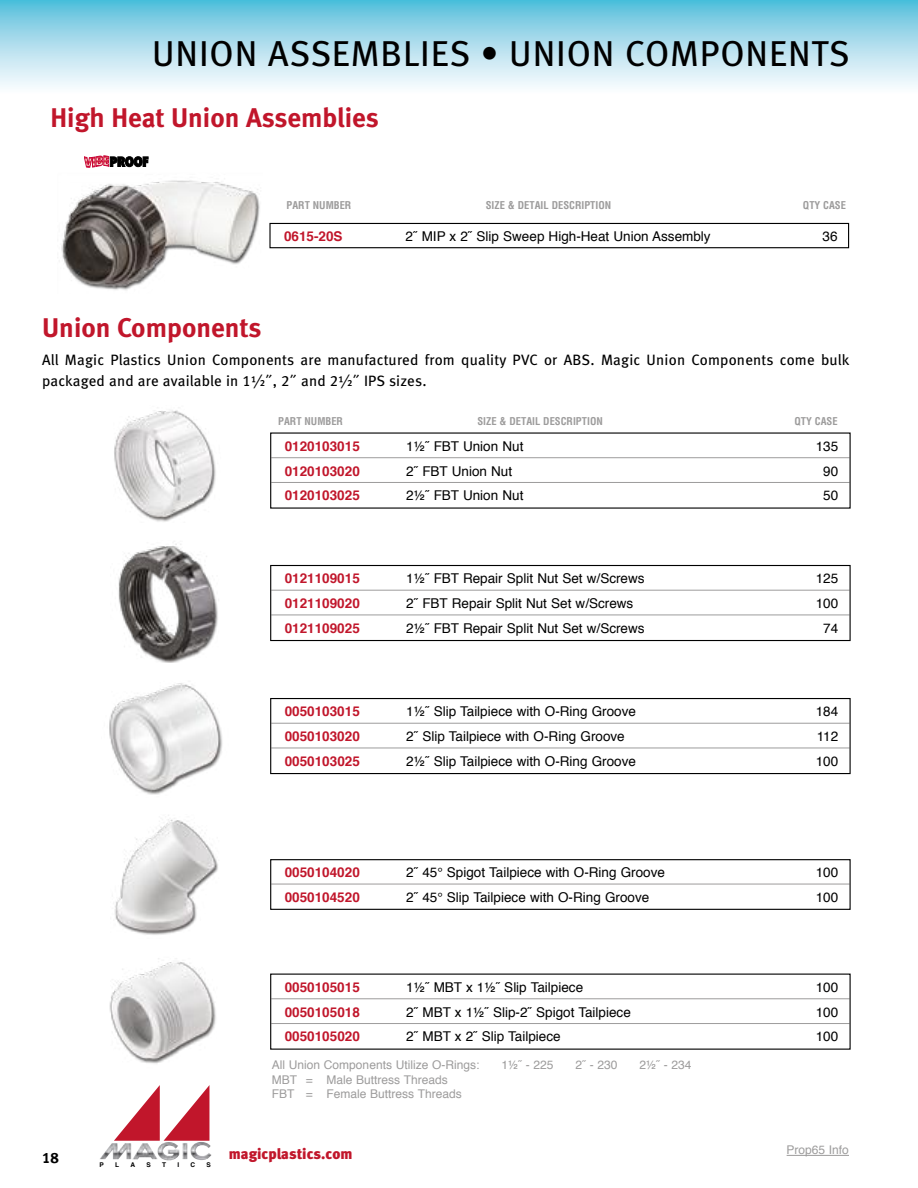
<style>
.page{position:relative;width:918px;height:1188px;background:#fff}
.page>*{position:absolute;margin:0;border:0;box-sizing:border-box;transform-origin:0 0}
.t1{font:36px "Meta Book LF";letter-spacing:.025em;color:#000}
.t2{font:27px "Meta Bold LF";color:#c1162b}
.t3{font:15px/21px "Meta Book LF";letter-spacing:.015em;color:#000}
.t4{font:15px "Meta Black LF";color:#c1162b}
.t5{font:15px "Meta Bold LF";color:#000}
.t6{font:13.5px "Helvetica";color:#000}
.t7{font:700 13.5px "Helvetica";color:#c1162b}
.t8{font:12px/14.4px "Helvetica";color:#9d9c9c}
.t9{font:700 condensed 10.5px "Helvetica";color:#9d9c9c}
.t10{font:700 6.45px "Helvetica";color:#000}
</style>
<div class="page">
<div style="left:0;top:0;width:918px;height:94px;background:linear-gradient(to bottom,#59bfdc,#fff)"></div>
<img style="left:100px;top:1142px;width:112px;height:18px">
<hr style="left:271px;top:457px;width:579px;height:1px;background:#9d9c9c">
<hr style="left:271px;top:482px;width:579px;height:1px;background:#9d9c9c">
<img style="left:114px;top:410px;width:102px;height:112px">
<hr style="left:271px;top:590px;width:579px;height:1px;background:#9d9c9c">
<hr style="left:271px;top:615px;width:579px;height:1px;background:#9d9c9c">
<div style="left:270px;top:565px;width:581px;height:76px;border:1px solid #000"></div>
<img style="left:118px;top:544px;width:100px;height:118px">
<hr style="left:271px;top:884px;width:579px;height:1px;background:#9d9c9c">
<div style="left:270px;top:859px;width:581px;height:51px;border:1px solid #000"></div>
<img style="left:114px;top:815px;width:104px;height:120px">
<hr style="left:271px;top:723px;width:579px;height:1px;background:#9d9c9c">
<hr style="left:271px;top:748px;width:579px;height:1px;background:#9d9c9c">
<div style="left:270px;top:698px;width:581px;height:76px;border:1px solid #000"></div>
<img style="left:109px;top:683px;width:114px;height:112px">
<hr style="left:271px;top:998px;width:579px;height:1px;background:#9d9c9c">
<hr style="left:271px;top:1023px;width:579px;height:1px;background:#9d9c9c">
<img style="left:109px;top:958px;width:107px;height:106px">
<div style="left:269px;top:223px;width:580px;height:25px;border:1px solid #000"></div>
<img style="left:61px;top:180px;width:199px;height:111px">
<svg style="left:84px;top:156px;width:64px;height:11px"></svg>
<hr style="left:787px;top:1155px;width:62px;height:1px;background:#9d9c9c">
<svg style="left:114px;top:1085px;width:95px;height:56px"></svg>
<h1 class="t1" style="left:152px;top:32px;width:699px">UNION ASSEMBLIES • UNION COMPONENTS</h1>
<h2 class="t2" style="left:51px;top:101px;width:330px">High Heat Union Assemblies</h2>
<p class="t9" style="left:287px;top:199px;width:66px">PART NUMBER</p>
<p class="t9" style="left:486px;top:199px;width:127px">SIZE &amp; DETAIL DESCRIPTION</p>
<p class="t9" style="left:803px;top:199px;width:45px">QTY CASE</p>
<p class="t7" style="left:284px;top:225px;width:60px">0615-20S</p>
<p class="t6" style="left:406px;top:226px;width:307px">2˝ MIP x 2˝ Slip Sweep High-Heat Union Assembly</p>
<p class="t6" style="left:823px;top:226px;width:17px">36</p>
<h2 class="t2" style="left:42px;top:312px;width:221px">Union Components</h2>
<p class="t3" style="left:42px;top:349px;width:809px">All Magic Plastics Union Components are manufactured from quality PVC or ABS. Magic Union Components come bulk packaged and are available in 1½˝, 2˝ and 2½˝ IPS sizes.</p>
<p class="t9" style="left:278px;top:415px;width:66px">PART NUMBER</p>
<p class="t9" style="left:477px;top:415px;width:127px">SIZE &amp; DETAIL DESCRIPTION</p>
<p class="t9" style="left:795px;top:415px;width:45px">QTY CASE</p>
<p class="t7" style="left:285px;top:435px;width:77px">0120103015</p>
<p class="t6" style="left:406px;top:436px;width:119px">1½˝ FBT Union Nut</p>
<p class="t6" style="left:816px;top:436px;width:24px">135</p>
<p class="t7" style="left:285px;top:460px;width:77px">0120103020</p>
<p class="t6" style="left:406px;top:460px;width:107px">2˝ FBT Union Nut</p>
<p class="t6" style="left:823px;top:460px;width:17px">90</p>
<p class="t7" style="left:285px;top:485px;width:77px">0120103025</p>
<p class="t6" style="left:406px;top:485px;width:119px">2½˝ FBT Union Nut</p>
<p class="t6" style="left:823px;top:485px;width:17px">50</p>
<p class="t7" style="left:285px;top:568px;width:77px">0121109015</p>
<p class="t6" style="left:406px;top:568px;width:240px">1½˝ FBT Repair Split Nut Set w/Screws</p>
<p class="t6" style="left:816px;top:568px;width:24px">125</p>
<p class="t7" style="left:285px;top:592px;width:77px">0121109020</p>
<p class="t6" style="left:406px;top:593px;width:229px">2˝ FBT Repair Split Nut Set w/Screws</p>
<p class="t6" style="left:816px;top:593px;width:24px">100</p>
<p class="t7" style="left:285px;top:617px;width:77px">0121109025</p>
<p class="t6" style="left:406px;top:618px;width:240px">2½˝ FBT Repair Split Nut Set w/Screws</p>
<p class="t6" style="left:823px;top:618px;width:17px">74</p>
<p class="t7" style="left:285px;top:701px;width:77px">0050103015</p>
<p class="t6" style="left:406px;top:701px;width:231px">1½˝ Slip Tailpiece with O-Ring Groove</p>
<p class="t6" style="left:816px;top:701px;width:24px">184</p>
<p class="t7" style="left:285px;top:725px;width:77px">0050103020</p>
<p class="t6" style="left:406px;top:726px;width:220px">2˝ Slip Tailpiece with O-Ring Groove</p>
<p class="t6" style="left:817px;top:726px;width:23px">112</p>
<p class="t7" style="left:285px;top:750px;width:77px">0050103025</p>
<p class="t6" style="left:406px;top:751px;width:231px">2½˝ Slip Tailpiece with O-Ring Groove</p>
<p class="t6" style="left:816px;top:751px;width:24px">100</p>
<p class="t7" style="left:285px;top:862px;width:77px">0050104020</p>
<p class="t6" style="left:406px;top:862px;width:260px">2˝ 45° Spigot Tailpiece with O-Ring Groove</p>
<p class="t6" style="left:816px;top:862px;width:24px">100</p>
<p class="t7" style="left:285px;top:886px;width:77px">0050104520</p>
<p class="t6" style="left:406px;top:887px;width:245px">2˝ 45° Slip Tailpiece with O-Ring Groove</p>
<p class="t6" style="left:816px;top:887px;width:24px">100</p>
<p class="t7" style="left:285px;top:976px;width:77px">0050105015</p>
<p class="t6" style="left:406px;top:977px;width:178px">1½˝ MBT x 1½˝ Slip Tailpiece</p>
<p class="t6" style="left:816px;top:977px;width:24px">100</p>
<p class="t7" style="left:285px;top:1001px;width:77px">0050105018</p>
<p class="t6" style="left:406px;top:1002px;width:226px">2˝ MBT x 1½˝ Slip-2˝ Spigot Tailpiece</p>
<p class="t6" style="left:816px;top:1002px;width:24px">100</p>
<p class="t7" style="left:285px;top:1026px;width:77px">0050105020</p>
<p class="t6" style="left:406px;top:1026px;width:156px">2˝ MBT x 2˝ Slip Tailpiece</p>
<p class="t6" style="left:816px;top:1026px;width:24px">100</p>
<p class="t8" style="left:272px;top:1058px;width:209px">All Union Components Utilize O-Rings:</p>
<p class="t8" style="left:501px;top:1058px;width:54px">1½˝ - 225</p>
<p class="t8" style="left:575px;top:1058px;width:44px">2˝ - 230</p>
<p class="t8" style="left:639px;top:1058px;width:54px">2½˝ - 234</p>
<p class="t8" style="left:272px;top:1073px;width:191px">MBT = Male Buttress Threads<br>FBT = Female Buttress Threads</p>
<p class="t5" style="left:42px;top:1149px;width:18px">18</p>
<p class="t4" style="left:229px;top:1145px;width:125px">magicplastics.com</p>
<p class="t10" style="left:100px;top:1160px;width:6px">P</p>
<p class="t10" style="left:115px;top:1160px;width:5px">L</p>
<p class="t10" style="left:131px;top:1160px;width:6px">A</p>
<p class="t10" style="left:147px;top:1160px;width:6px">S</p>
<p class="t10" style="left:162px;top:1160px;width:5px">T</p>
<p class="t10" style="left:177px;top:1160px;width:3px">I</p>
<p class="t10" style="left:191px;top:1160px;width:6px">C</p>
<p class="t10" style="left:207px;top:1160px;width:6px">S</p>
<p class="t8" style="left:787px;top:1143px;width:64px">Prop65 Info</p>
</div>
